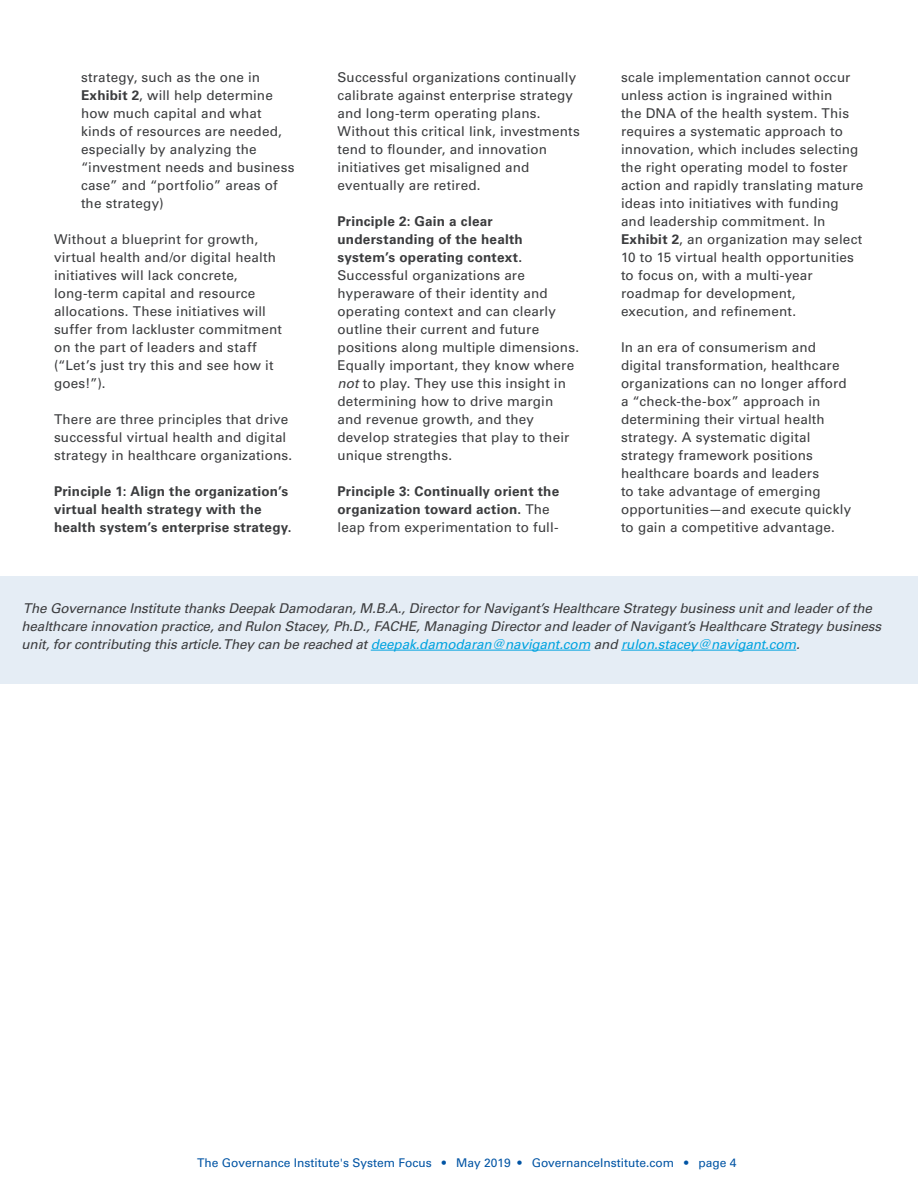
<style>
.page{position:relative;width:918px;height:1188px;background:#fff}
.page>*{position:absolute;margin:0;border:0;box-sizing:border-box;transform-origin:0 0}
.Bullet_points{font:13.5px/18px "Univers LT Std";letter-spacing:.01em;color:#3b3c3e}
.t1{font:italic 13.5px/18px "Univers LT Std";color:#3b3c3e}
.Bullet_points-2{font:700 13.5px/18px "Univers LT Std";letter-spacing:.015em;color:#3b3c3e}
.t2{font:12px "Univers LT Std";color:#0054a4}
.s1{font-weight:700}
.s2{font-style:italic}
.s3{font-weight:400}
.s4{color:#00a3e0}
</style>
<div class="page">
<div style="left:0;top:576px;width:918px;height:108px;background:#e5edf5"></div>
<hr style="left:371px;top:650px;width:219px;height:1px;background:#00a3e0">
<hr style="left:621px;top:650px;width:175px;height:1px;background:#00a3e0">
<p class="Bullet_points" style="left:81px;top:68px;width:215px">strategy, such as the one in<br><span class="s1">Exhibit 2</span>, will help determine how much capital and what kinds of resources are needed, especially by analyzing the “investment needs and business case” and “portfolio” areas of the strategy)</p>
<p class="Bullet_points" style="left:54px;top:230px;width:230px">Without a blueprint for growth, virtual health and/or digital health initiatives will lack concrete, long-term capital and resource allocations. These initiatives will suffer from lackluster commitment on the part of leaders and staff (“Let’s just try this and see how it goes!”).</p>
<p class="Bullet_points" style="left:54px;top:410px;width:240px">There are three principles that drive successful virtual health and digital strategy in healthcare organizations.</p>
<p class="Bullet_points-2" style="left:54px;top:482px;width:239px">Principle 1: Align the organization’s virtual health strategy with the health system’s enterprise strategy.</p>
<p class="Bullet_points" style="left:338px;top:68px;width:244px">Successful organizations continually calibrate against enterprise strategy and long-term operating plans.<br>Without this critical link, investments tend to flounder, and innovation initiatives get misaligned and eventually are retired.</p>
<p class="Bullet_points" style="left:338px;top:212px;width:243px"><span class="s1">Principle 2: Gain a clear understanding of the health system’s operating context.<br></span>Successful organizations are hyperaware of their identity and operating context and can clearly outline their current and future positions along multiple dimensions.<br>Equally important, they know where <span class="s2">not</span> to play. They use this insight in determining how to drive margin and revenue growth, and they develop strategies that play to their unique strengths.</p>
<p class="Bullet_points-2" style="left:338px;top:482px;width:223px">Principle 3: Continually orient the organization toward action. <span class="s3">The leap from experimentation to full-</span></p>
<p class="Bullet_points" style="left:621px;top:68px;width:244px">scale implementation cannot occur unless action is ingrained within<br>the DNA of the health system. This requires a systematic approach to innovation, which includes selecting the right operating model to foster action and rapidly translating mature ideas into initiatives with funding and leadership commitment. In <span class="s1">Exhibit 2</span>, an organization may select 10 to 15 virtual health opportunities to focus on, with a multi-year roadmap for development, execution, and refinement.</p>
<p class="Bullet_points" style="left:621px;top:338px;width:232px">In an era of consumerism and digital transformation, healthcare organizations can no longer afford a “check-the-box” approach in determining their virtual health strategy. A systematic digital strategy framework positions healthcare boards and leaders<br>to take advantage of emerging opportunities—and execute quickly to gain a competitive advantage.</p>
<p class="t1" style="left:21px;top:599px;width:865px">The Governance Institute thanksDeepakDamodaran,M.B.A.,DirectorforNavigant’sHealthcare Strategy businessunitand leaderofthe healthcare innovation practice,and Rulon Stacey,Ph.D.,FACHE,Managing Directorand leaderofNavigant’sHealthcare Strategy business unit,forcontributing thisarticle.They can be reached at<span class="s4">deepak.damodaran@navigant.com</span> and <span class="s4">rulon.stacey@navigant.com</span>.</p>
<p class="t2" style="left:197px;top:1156px;width:541px">The Governance Institute's System Focus • May 2019 • GovernanceInstitute.com • page 4</p>
</div>
